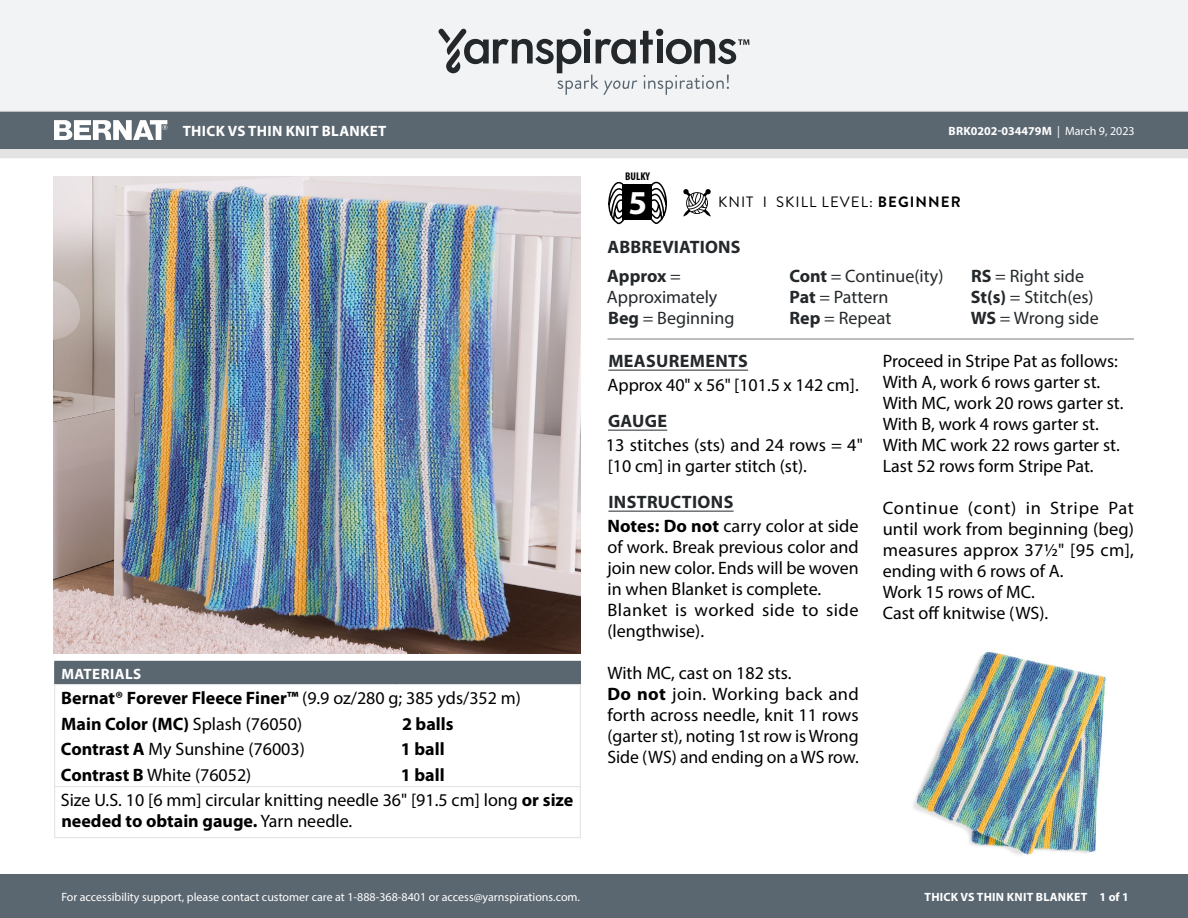
<style>
.page{position:relative;width:1188px;height:918px;background:#fff}
.page>*{position:absolute;margin:0;border:0;box-sizing:border-box;transform-origin:0 0}
.t1{font:700 33.6px "Myriad Pro";color:#fff}
.Body_-__Auto_Style_w{font:18px/21px "Myriad Pro";color:#000;text-align:justify}
.Abbreviations_-_With{font:18px/21px "Myriad Pro";color:#24282a}
.Materials_-_Needle{font:18px/21px "Myriad Pro";color:#000}
.Body_-_NO_Automatic{font:18px/21px "Myriad Pro";color:#000}
.Materials_-_Brand{font:700 18px "Myriad Pro";color:#000}
.Material_-__Colors_i{font:18px "Myriad Pro";color:#000}
.Body_-_HEADERS_-_Und{font:700 18px "Myriad Pro";letter-spacing:.02em;color:#24282a}
.Material_-__Colors_i-2{font:700 18px "Myriad Pro";color:#000}
.Body_-__Auto_Style_w-2{font:18px/21px "Myriad Pro";letter-spacing:.025em;color:#000}
.Materials_-__Header{font:700 15px "Myriad Pro";letter-spacing:.02em;color:#fff}
.Type_of_pattern___Sk{font:15px "Brandon Grotesque";letter-spacing:.07em;color:#000}
.t2{font:12px "Myriad Pro";color:#fff}
.t3{font:700 12px "Myriad Pro";color:#fff}
.t4{font:700 12px "Myriad Pro";letter-spacing:.02em;color:#fff}
.t5{font:700 condensed 11.25px "Myriad Pro";color:#000}
.s1{font-weight:400}
.s2{font-weight:700}
</style>
<div class="page">
<div style="left:0;top:875px;width:1188px;height:43px;background:#5a6670"></div>
<div style="left:0;top:149px;width:1188px;height:9px;background:#e4e3e3"></div>
<div style="left:0;top:111px;width:1188px;height:38px;background:#5a6670"></div>
<div style="left:0;top:0;width:1188px;height:112px;background:#f2f3f4"></div>
<svg style="left:438px;top:29px;width:311px;height:66px"></svg>
<svg style="left:683px;top:189px;width:28px;height:28px"></svg>
<svg style="left:608px;top:181px;width:18px;height:43px"></svg>
<svg style="left:649px;top:181px;width:18px;height:43px"></svg>
<div style="left:622px;top:185px;width:30px;height:35px;background:#000"></div>
<svg style="left:54px;top:120px;width:113px;height:20px"></svg>
<img style="left:913px;top:651px;width:193px;height:204px">
<img style="left:54px;top:177px;width:527px;height:476px">
<hr style="left:608px;top:370px;width:140px;height:1px;background:#24282a">
<hr style="left:608px;top:430px;width:59px;height:1px;background:#24282a">
<hr style="left:608px;top:511px;width:126px;height:1px;background:#24282a">
<hr style="left:608px;top:339px;width:526px;height:1px;background:#7d7d7d">
<div style="left:55px;top:661px;width:525px;height:24px;background:#5a6670"></div>
<hr style="left:54px;top:661px;width:342px;height:1px;background:#5a6670">
<hr style="left:396px;top:661px;width:185px;height:1px;background:#5a6670">
<hr style="left:54px;top:684px;width:342px;height:1px;background:#e4e3e3">
<hr style="left:396px;top:684px;width:185px;height:1px;background:#e4e3e3">
<svg style="left:54px;top:662px;width:1px;height:124px"></svg>
<svg style="left:580px;top:662px;width:1px;height:124px"></svg>
<hr style="left:54px;top:787px;width:1px;height:50px;background:#e4e3e3">
<hr style="left:54px;top:786px;width:342px;height:1px;background:#e4e3e3">
<hr style="left:396px;top:786px;width:185px;height:1px;background:#e4e3e3">
<hr style="left:580px;top:787px;width:1px;height:50px;background:#e4e3e3">
<hr style="left:54px;top:837px;width:342px;height:1px;background:#e4e3e3">
<hr style="left:396px;top:837px;width:185px;height:1px;background:#e4e3e3">
<p class="Materials_-__Header" style="left:183px;top:121px;width:205px">THICK VS THIN KNIT BLANKET</p>
<p class="Materials_-__Header" style="left:61px;top:664px;width:81px">MATERIALS</p>
<p class="Materials_-_Brand" style="left:61px;top:686px;width:461px">Bernat® Forever Fleece Finer™ <span class="s1">(9.9 oz/280 g; 385 yds/352 m)</span></p>
<p class="Material_-__Colors_i-2" style="left:61px;top:712px;width:242px">Main Color (MC) <span class="s1">Splash (76050)</span></p>
<p class="Material_-__Colors_i-2" style="left:402px;top:712px;width:53px">2 balls</p>
<p class="Material_-__Colors_i" style="left:61px;top:738px;width:245px"><span class="s2">Contrast A</span> My Sunshine (76003)</p>
<p class="Material_-__Colors_i-2" style="left:401px;top:737px;width:45px">1 ball</p>
<p class="Material_-__Colors_i" style="left:61px;top:763px;width:192px"><span class="s2">Contrast B</span> White (76052)</p>
<p class="Material_-__Colors_i-2" style="left:401px;top:763px;width:45px">1 ball</p>
<p class="Materials_-_Needle" style="left:61px;top:789px;width:514px">Size U.S. 10 [6 mm] circular knitting needle 36" [91.5 cm] long <span class="s2">or size needed to obtain gauge.</span> Yarn needle.</p>
<p class="t2" style="left:61px;top:889px;width:520px">For accessibility support, please contact customer care at 1-888-368-8401 or access@yarnspirations.com.</p>
<p class="t5" style="left:625px;top:169px;width:26px">BULKY</p>
<h1 class="t1" style="left:629px;top:180px;width:20px">5</h1>
<p class="t3" style="left:949px;top:123px;width:188px">BRK0202-034479M <span class="s1">| March 9, 2023</span></p>
<p class="Type_of_pattern___Sk" style="left:718px;top:192px;width:244px">KNIT I SKILL LEVEL: <span class="s2">BEGINNER</span></p>
<p class="Body_-_HEADERS_-_Und" style="left:608px;top:235px;width:135px">ABBREVIATIONS</p>
<p class="Abbreviations_-_With" style="left:607px;top:265px;width:112px"><span class="s2">Approx</span> =<br>Approximately</p>
<p class="Abbreviations_-_With" style="left:608px;top:307px;width:128px"><span class="s2">Beg</span> = Beginning</p>
<p class="Abbreviations_-_With" style="left:789px;top:265px;width:156px"><span class="s2">Cont</span> = Continue(ity)</p>
<p class="Abbreviations_-_With" style="left:790px;top:286px;width:100px"><span class="s2">Pat</span> = Pattern</p>
<p class="Abbreviations_-_With" style="left:790px;top:307px;width:103px"><span class="s2">Rep</span> = Repeat</p>
<p class="Abbreviations_-_With" style="left:971px;top:265px;width:114px"><span class="s2">RS</span> = Right side</p>
<p class="Abbreviations_-_With" style="left:971px;top:286px;width:124px"><span class="s2">St(s)</span> = Stitch(es)</p>
<p class="Abbreviations_-_With" style="left:971px;top:307px;width:129px"><span class="s2">WS</span> = Wrong side</p>
<p class="Body_-_HEADERS_-_Und" style="left:608px;top:349px;width:141px">MEASUREMENTS</p>
<p class="Body_-__Auto_Style_w" style="left:608px;top:374px;width:253px">Approx 40" x 56" [101.5 x 142 cm].</p>
<p class="Body_-_HEADERS_-_Und" style="left:608px;top:409px;width:61px">GAUGE</p>
<p class="Body_-_NO_Automatic" style="left:606px;top:434px;width:259px">13 stitches (sts) and 24 rows = 4" [10 cm] in garter stitch (st).</p>
<p class="Body_-_HEADERS_-_Und" style="left:608px;top:490px;width:126px">INSTRUCTIONS</p>
<p class="Body_-__Auto_Style_w" style="left:608px;top:515px;width:253px"><span class="s2">Notes: Do not</span> carry color at side of work. Break previous color and join new color. Ends will be woven in when Blanket is complete.</p>
<p class="Body_-__Auto_Style_w-2" style="left:608px;top:599px;width:253px">Blanket is worked side to side (lengthwise).</p>
<p class="Body_-__Auto_Style_w" style="left:608px;top:662px;width:185px">With MC, cast on 182 sts.</p>
<p class="Body_-__Auto_Style_w" style="left:608px;top:683px;width:253px"><span class="s2">Do not</span> join. Working back and forth across needle, knit 11 rows (garter st), noting 1st row is Wrong Side (WS) and ending on a WS row.</p>
<p class="Body_-__Auto_Style_w" style="left:883px;top:350px;width:237px">Proceed in Stripe Pat as follows:</p>
<p class="Body_-__Auto_Style_w" style="left:883px;top:371px;width:219px">With A, work 6 rows garter st.</p>
<p class="Body_-__Auto_Style_w" style="left:883px;top:392px;width:242px">With MC, work 20 rows garter st.</p>
<p class="Body_-__Auto_Style_w" style="left:883px;top:413px;width:218px">With B, work 4 rows garter st.</p>
<p class="Body_-__Auto_Style_w" style="left:883px;top:434px;width:239px">With MC work 22 rows garter st.</p>
<p class="Body_-__Auto_Style_w" style="left:883px;top:455px;width:212px">Last 52 rows form Stripe Pat.</p>
<p class="Body_-__Auto_Style_w" style="left:883px;top:497px;width:253px">Continue (cont) in Stripe Pat until work from beginning (beg) measures approx 37½" [95 cm], ending with 6 rows of A.</p>
<p class="Body_-__Auto_Style_w" style="left:883px;top:581px;width:154px">Work 15 rows of MC.</p>
<p class="Body_-__Auto_Style_w" style="left:883px;top:602px;width:167px">Cast off knitwise (WS).</p>
<p class="t4" style="left:925px;top:889px;width:206px">THICK VS THIN KNIT BLANKET 1 of 1</p>
</div>
